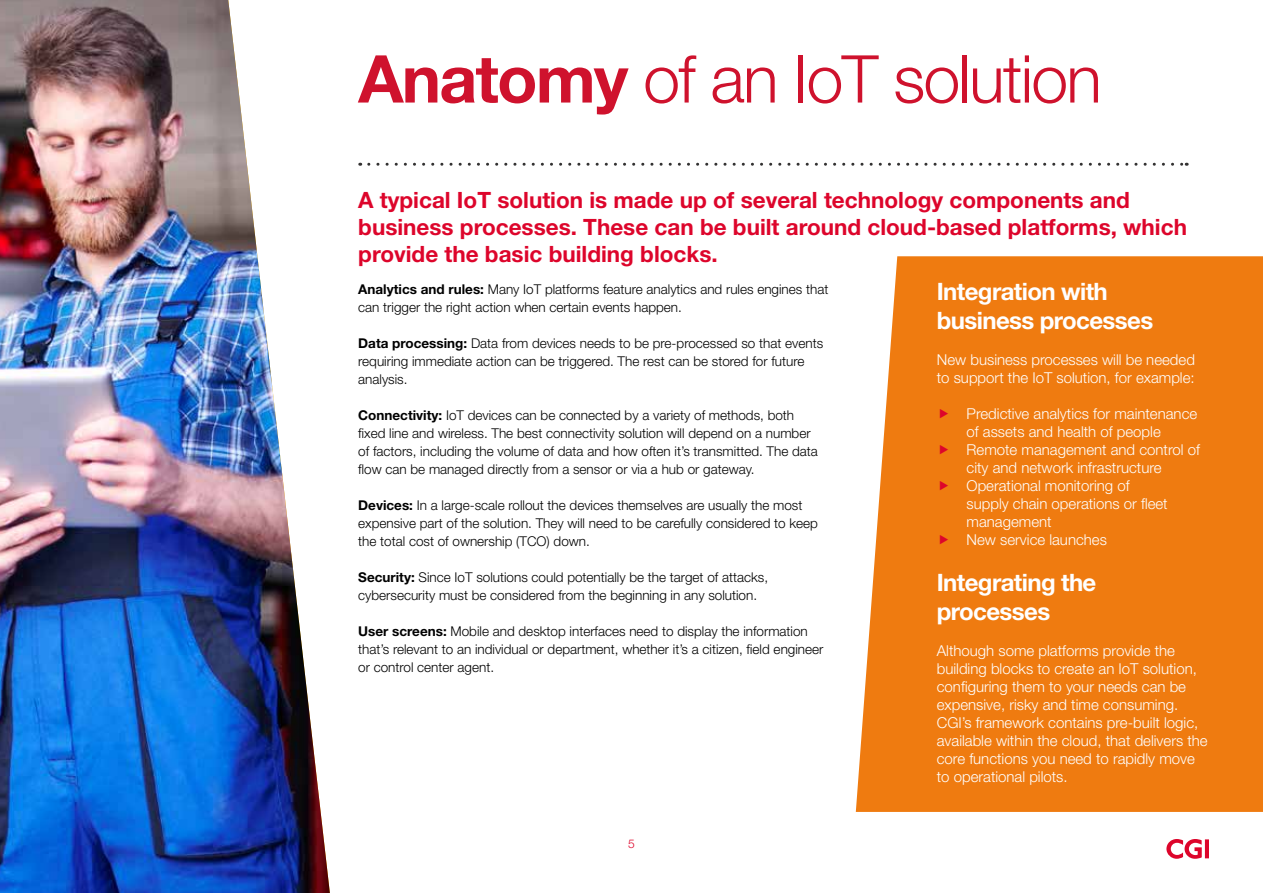
<style>
.page{position:relative;width:1263px;height:893px;background:#fff}
.page>*{position:absolute;margin:0;border:0;box-sizing:border-box;transform-origin:0 0}
.t1{font:300 66px "Helvetica Neue LT Std";letter-spacing:-.025em;color:#cf122d}
.t2{font:700 24px/28.8px "Helvetica Neue LT Std";letter-spacing:-.025em;color:#fff}
.t3{font:700 22.5px/27px "Helvetica Neue LT Std";color:#dd052b}
.t4{font:300 15px/18px "Helvetica Neue LT Std";color:#fff}
.t5{font:300 13.5px/18px "Helvetica Neue LT Std";color:#000}
.t6{font:300 12px "Helvetica Neue";color:#dd052b}
.s1{font-weight:700}
</style>
<div class="page">
<div style="left:856px;top:256px;width:407px;height:556px;background:#ef7b10"></div>
<svg style="left:369px;top:163px;width:818px;height:3px"></svg>
<img style="left:1px;top:0;width:329px;height:893px">
<svg style="left:0;top:0;width:1px;height:893px"></svg>
<svg style="left:1166px;top:839px;width:43px;height:20px"></svg>
<svg style="left:940px;top:408px;width:8px;height:10px"></svg>
<svg style="left:940px;top:444px;width:8px;height:10px"></svg>
<svg style="left:940px;top:480px;width:8px;height:10px"></svg>
<svg style="left:940px;top:534px;width:8px;height:10px"></svg>
<h1 class="t1" style="left:358px;top:39px;width:745px"><span class="s1">Anatomy</span> of an IoT solution</h1>
<h3 class="t3" style="left:358px;top:186px;width:830px">A typical IoT solution is made up of several technology components and business processes. These can be built around cloud-based platforms, which provide the basic building blocks.</h3>
<h2 class="t2" style="left:937px;top:276px;width:218px">Integration with business processes</h2>
<p class="t4" style="left:937px;top:350px;width:260px">New business processes will be needed to support the IoT solution, for example:</p>
<p class="t4" style="left:966px;top:404px;width:235px">Predictive analytics for maintenance of assets and health of people<br>Remote management and control of city and network infrastructure<br>Operational monitoring of<br>supply chain operations or fleet management<br>New service launches</p>
<h2 class="t2" style="left:937px;top:568px;width:161px">Integrating the processes</h2>
<p class="t4" style="left:937px;top:642px;width:272px">Although some platforms provide the building blocks to create an IoT solution, configuring them to your needs can be expensive, risky and time consuming.<br>CGI’s framework contains pre-built logic, available within the cloud, that delivers the core functions you need to rapidly move to operational pilots.</p>
<p class="t5" style="left:358px;top:280px;width:472px"><span class="s1">Analytics and rules:</span> Many IoT platforms feature analytics and rules engines that can trigger the right action when certain events happen.</p>
<p class="t5" style="left:358px;top:334px;width:466px"><span class="s1">Data processing:</span> Data from devices needs to be pre-processed so that events requiring immediate action can be triggered. The rest can be stored for future analysis.</p>
<p class="t5" style="left:358px;top:406px;width:461px"><span class="s1">Connectivity:</span> IoT devices can be connected by a variety of methods, both fixed line and wireless. The best connectivity solution will depend on a number of factors, including the volume of data and how often it’s transmitted. The data flow can be managed directly from a sensor or via a hub or gateway.</p>
<p class="t5" style="left:358px;top:496px;width:461px"><span class="s1">Devices:</span> In a large-scale rollout the devices themselves are usually the most expensive part of the solution. They will need to be carefully considered to keep the total cost of ownership (TCO) down.</p>
<p class="t5" style="left:358px;top:568px;width:411px"><span class="s1">Security:</span> Since IoT solutions could potentially be the target of attacks, cybersecurity must be considered from the beginning in any solution.</p>
<p class="t5" style="left:358px;top:622px;width:467px"><span class="s1">User screens:</span> Mobile and desktop interfaces need to display the information that’s relevant to an individual or department, whether it’s a citizen, field engineer or control center agent.</p>
<p class="t6" style="left:628px;top:836px;width:8px">5</p>
</div>
